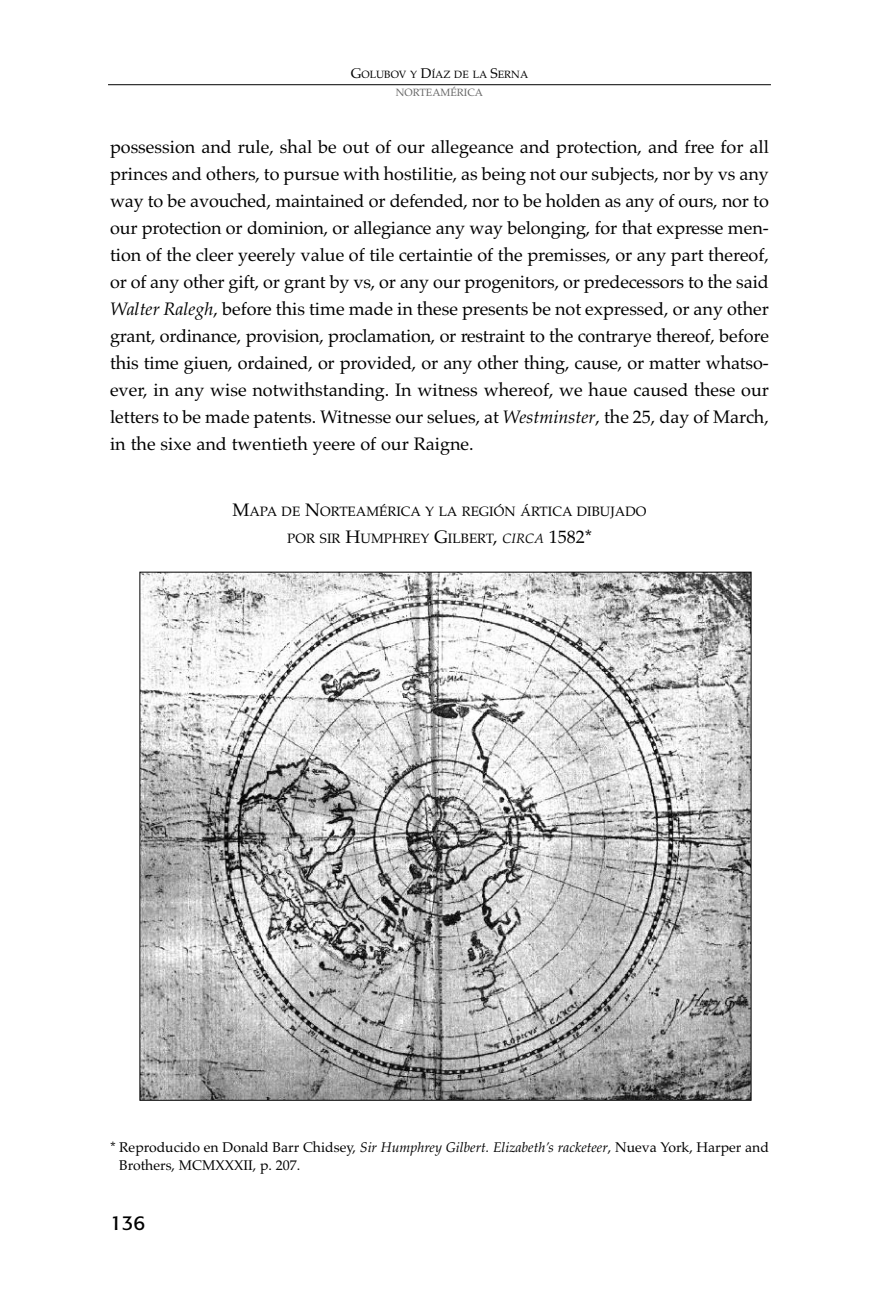
<style>
.page{position:relative;width:879px;height:1304px;background:#fff}
.page>*{position:absolute;margin:0;border:0;box-sizing:border-box;transform-origin:0 0}
.t1{font:20px "Formata";color:#000}
.t2{font:18px/27px "Palatino";color:#000;text-align:justify}
.t3{font:14px/18px "Palatino";color:#000}
.t4{font:13.6px/27px "Palatino";color:#000;text-align:center}
.t5{font:10.4px/18px "Palatino";color:#000;text-align:center}
.s1{font-size:14px}
.s2{color:#666}
.s3{font-style:italic}
.s4{font-size:18px}
</style>
<div class="page">
<hr style="left:108px;top:84px;width:663px;height:1px;background:#000">
<img style="left:141px;top:574px;width:608px;height:525px">
<p class="t5" style="left:351px;top:66px;width:179px"><span class="s1">G</span>OLUBOV Y <span class="s1">D</span>ÍAZ DE LA <span class="s1">S</span>ERNA<br><span class="s2">NORTEAMÉRICA</span></p>
<p class="t2" style="left:110px;top:133px;width:660px">possession and rule, shal be out of our allegeance and protection, and free for all princes and others, to pursue with hostilitie, as being not our subjects, nor by vs any way to be avouched, maintained or defended, nor to be holden as any of ours, nor to our protection or dominion, or allegiance any way belonging, for that expresse men&shy;tion of the cleer yeerely value of tile certaintie of the premisses, or any part thereof, or of any other gift, or grant by vs, or any our progenitors, or predecessors to the said <span class="s3">Walter Ralegh</span>, before this time made in these presents be not expressed, or any other grant, ordinance, provision, proclamation, or restraint to the contrarye thereof, before this time giuen, ordained, or provided, or any other thing, cause, or matter whatso&shy;ever, in any wise notwithstanding. In witness whereof, we haue caused these our letters to be made patents. Witnesse our selues, at <span class="s3">Westminster</span>, the 25, day of March, in the sixe and twentieth yeere of our Raigne.</p>
<p class="t4" style="left:232px;top:498px;width:415px"><span class="s4">M</span>APA DE <span class="s4">N</span>ORTEAMÉRICA Y LA REGIÓN ÁRTICA DIBUJADO<br>POR SIR <span class="s4">H</span>UMPHREY <span class="s4">G</span>ILBERT<span class="s4">,</span> <span class="s3">CIRCA</span> <span class="s4">1582*</span></p>
<p class="t3" style="left:119px;top:1138px;width:651px;text-indent:-9px">* Reproducido en Donald Barr Chidsey, <span class="s3">Sir Humphrey Gilbert. Elizabeth’s racketeer</span>, Nueva York, Harper and<br>Brothers, MCMXXXII, p. 207.</p>
<p class="t1" style="left:110px;top:1214px;width:36px">136</p>
</div>
